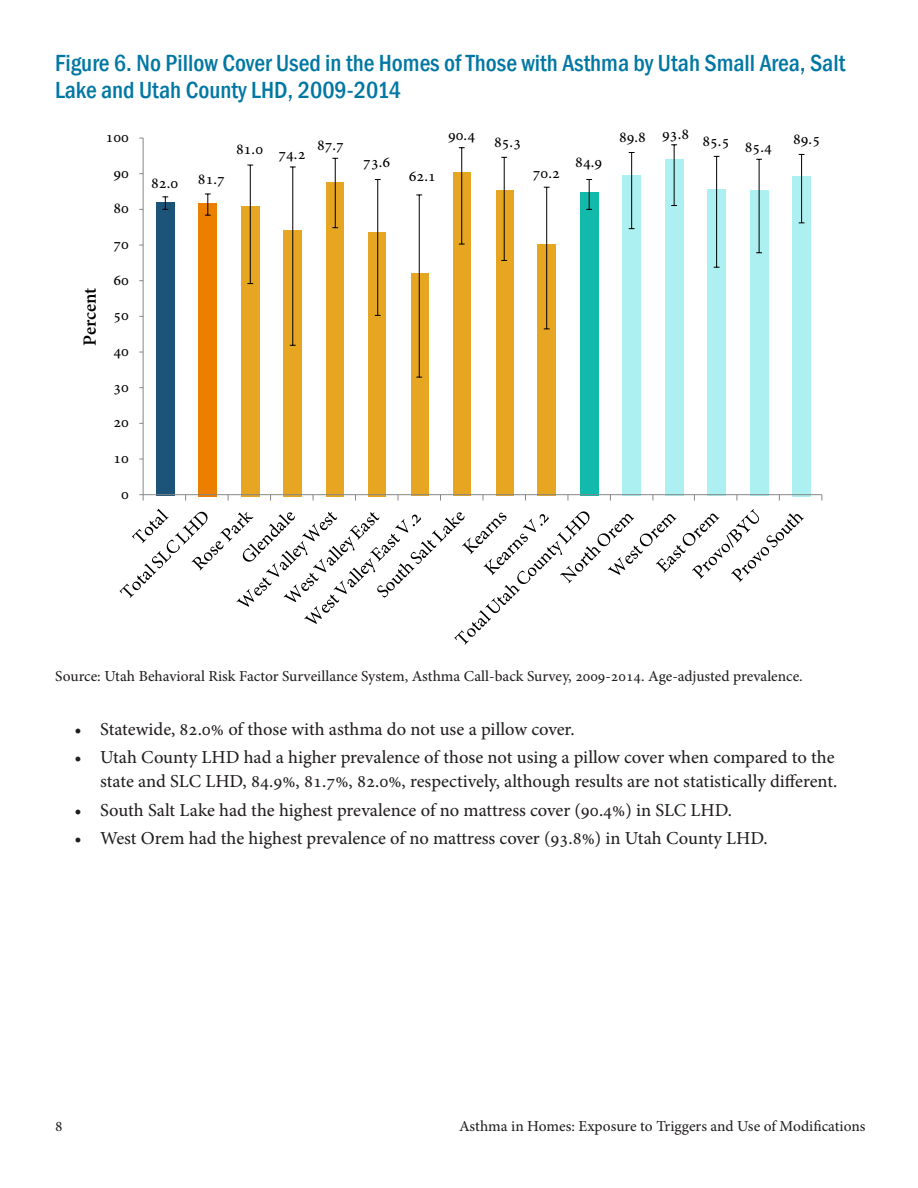
<style>
.page{position:relative;width:918px;height:1188px;background:#fff}
.page>*{position:absolute;margin:0;border:0;box-sizing:border-box;transform-origin:0 0}
.Figure_Title{font:500 condensed 24px/27px "Franklin Gothic";color:#0077a3}
.t1{font:700 18.3px "Adobe Hebrew";letter-spacing:-.015em;color:#000}
.t2{font:18px/24px "Adobe Hebrew";color:#231f20;text-align:right}
.t3{font:15.45px "Adobe Hebrew";color:#000}
.Sources{font:15px "Adobe Hebrew";color:#231f20}
</style>
<div class="page">
<div style="left:156px;top:202px;width:19px;height:294px;background:#1c5379"></div>
<div style="left:199px;top:203px;width:18px;height:293px;background:#eb7f00"></div>
<div style="left:241px;top:206px;width:18px;height:290px;background:#e6a621"></div>
<div style="left:284px;top:230px;width:18px;height:266px;background:#e6a621"></div>
<div style="left:326px;top:182px;width:17px;height:314px;background:#e6a621"></div>
<div style="left:369px;top:232px;width:17px;height:264px;background:#e6a621"></div>
<div style="left:411px;top:273px;width:17px;height:223px;background:#e6a621"></div>
<div style="left:454px;top:172px;width:17px;height:324px;background:#e6a621"></div>
<div style="left:496px;top:191px;width:17px;height:305px;background:#e6a621"></div>
<div style="left:538px;top:245px;width:18px;height:251px;background:#e6a621"></div>
<div style="left:580px;top:193px;width:18px;height:303px;background:#12baac"></div>
<div style="left:622px;top:175px;width:19px;height:321px;background:#acf0f2"></div>
<div style="left:665px;top:160px;width:18px;height:336px;background:#acf0f2"></div>
<div style="left:707px;top:190px;width:19px;height:306px;background:#acf0f2"></div>
<div style="left:750px;top:191px;width:18px;height:305px;background:#acf0f2"></div>
<div style="left:792px;top:176px;width:19px;height:320px;background:#acf0f2"></div>
<svg style="left:162px;top:196px;width:6px;height:14px"></svg>
<svg style="left:205px;top:193px;width:6px;height:23px"></svg>
<hr style="left:250px;top:165px;width:1px;height:119px;background:#000">
<hr style="left:292px;top:167px;width:1px;height:178px;background:#000">
<hr style="left:335px;top:158px;width:1px;height:70px;background:#000">
<hr style="left:377px;top:179px;width:1px;height:136px;background:#000">
<hr style="left:419px;top:195px;width:1px;height:182px;background:#000">
<hr style="left:461px;top:148px;width:1px;height:96px;background:#000">
<hr style="left:504px;top:157px;width:1px;height:103px;background:#000">
<hr style="left:546px;top:187px;width:1px;height:142px;background:#000">
<hr style="left:589px;top:179px;width:1px;height:30px;background:#000">
<hr style="left:631px;top:153px;width:1px;height:76px;background:#000">
<hr style="left:674px;top:145px;width:1px;height:61px;background:#000">
<hr style="left:716px;top:156px;width:1px;height:111px;background:#000">
<hr style="left:759px;top:159px;width:1px;height:94px;background:#000">
<hr style="left:801px;top:154px;width:1px;height:69px;background:#000">
<hr style="left:143px;top:138px;width:1px;height:357px;background:#868686">
<hr style="left:143px;top:494px;width:679px;height:1px;background:#868686">
<svg style="left:139px;top:494px;width:5px;height:6px"></svg>
<svg style="left:119px;top:508px;width:685px;height:137px"></svg>
<p class="Figure_Title" style="left:55px;top:49px;width:792px">Figure 6. No Pillow Cover Used in the Homes of Those with Asthma by Utah Small Area, Salt<br>Lake and Utah County LHD, 2009-2014</p>
<p class="t3" style="left:106px;top:128px;width:25px">100</p>
<p class="t1" style="left:79px;top:346px;width:60px;rotate:-90deg">Percent</p>
<p class="t3" style="left:114px;top:163px;width:17px">90</p>
<p class="t3" style="left:114px;top:199px;width:17px">80</p>
<p class="t3" style="left:114px;top:235px;width:17px">70</p>
<p class="t3" style="left:114px;top:270px;width:17px">60</p>
<p class="t3" style="left:114px;top:306px;width:17px">50</p>
<p class="t3" style="left:114px;top:342px;width:17px">40</p>
<p class="t3" style="left:114px;top:377px;width:17px">30</p>
<p class="t3" style="left:114px;top:413px;width:17px">20</p>
<p class="t3" style="left:114px;top:449px;width:17px">10</p>
<p class="t3" style="left:121px;top:484px;width:9px">0</p>
<p class="t3" style="left:151px;top:174px;width:29px">82.0</p>
<p class="t3" style="left:198px;top:170px;width:29px">81.7</p>
<p class="t3" style="left:236px;top:143px;width:71px">81.0 74.2</p>
<p class="t3" style="left:317px;top:136px;width:29px">87.7</p>
<p class="t3" style="left:363px;top:153px;width:29px">73.6</p>
<p class="t3" style="left:409px;top:167px;width:29px">62.1</p>
<p class="t3" style="left:448px;top:126px;width:29px">90.4</p>
<p class="t3" style="left:494px;top:133px;width:29px">85.3</p>
<p class="t3" style="left:533px;top:164px;width:29px">70.2</p>
<p class="t3" style="left:575px;top:153px;width:29px">84.9</p>
<p class="t3" style="left:619px;top:126px;width:72px">89.8 93.8</p>
<p class="t3" style="left:703px;top:135px;width:71px">85.5 85.4</p>
<p class="t3" style="left:793px;top:130px;width:29px">89.5</p>
<p class="Sources" style="left:55px;top:667px;width:749px">Source: Utah Behavioral Risk Factor Surveillance System, Asthma Call-back Survey, 2009-2014. Age-adjusted prevalence.</p>
<p class="t2" style="left:75px;top:717px;width:502px">• Statewide, 82.0% of those with asthma do not use a pillow cover.</p>
<p class="t2" style="left:75px;top:746px;width:764px">• Utah County LHD had a higher prevalence of those not using a pillow cover when compared to the state and SLC LHD, 84.9%, 81.7%, 82.0%, respectively, although results are not statistically different.</p>
<p class="t2" style="left:75px;top:798px;width:659px">• South Salt Lake had the highest prevalence of no mattress cover (90.4%) in SLC LHD.</p>
<p class="t2" style="left:75px;top:827px;width:695px">• West Orem had the highest prevalence of no mattress cover (93.8%) in Utah County LHD.</p>
<p class="Sources" style="left:55px;top:1117px;width:9px">8</p>
<p class="Sources" style="left:459px;top:1117px;width:408px">Asthma in Homes: Exposure to Triggers and Use of Modifications</p>
</div>
